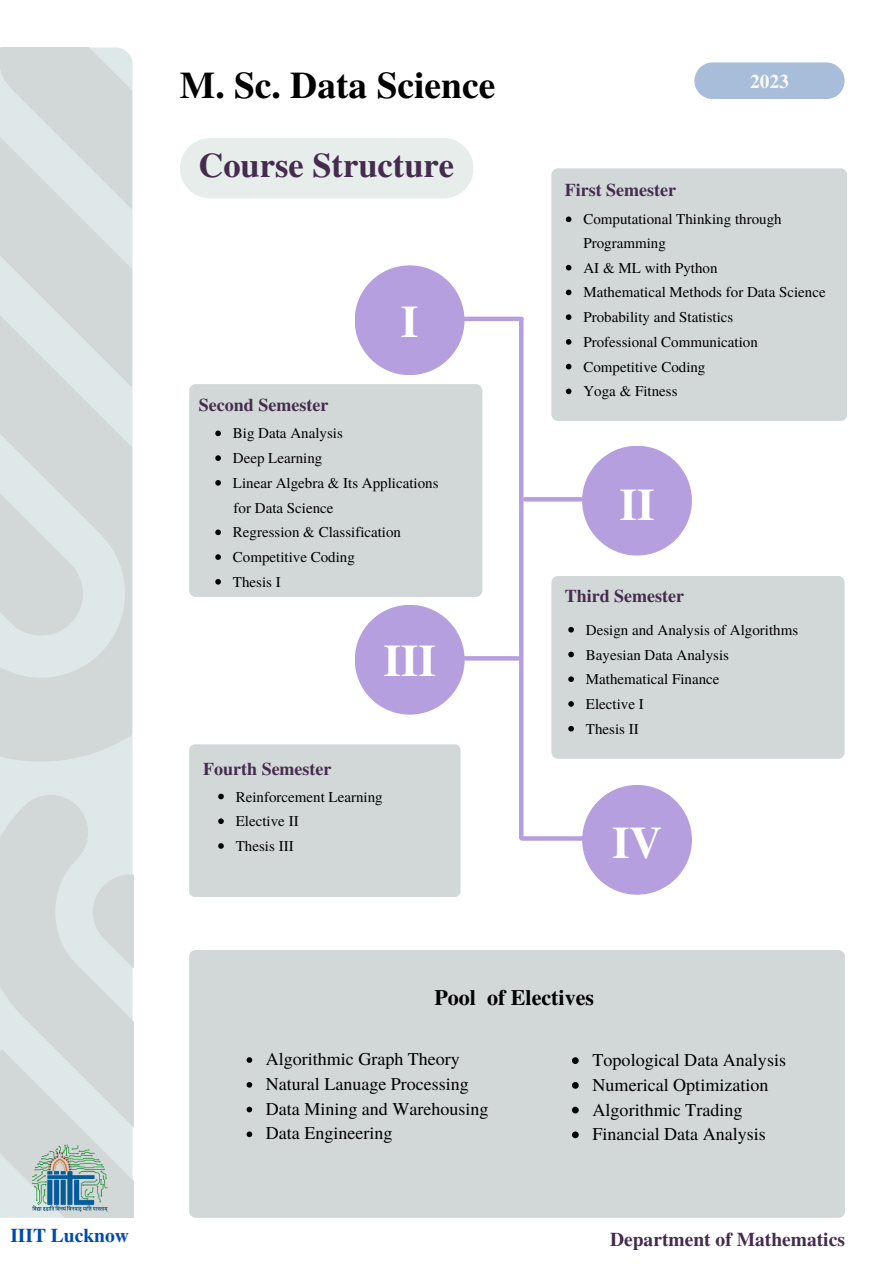
<style>
.page{position:relative;width:893px;height:1264px;background:#fff}
.page>*{position:absolute;margin:0;border:0;box-sizing:border-box;transform-origin:0 0}
.t1{font:700 45px "Te X Gyre Termes";color:#fff}
.t2{font:700 37.5px "Te X Gyre Termes";color:#000}
.t3{font:700 34.5px "Te X Gyre Termes";color:#452b4e}
.t4{font:700 22.05px "Te X Gyre Termes";color:#000}
.t5{font:700 19.5px "Te X Gyre Termes";color:#452b4e}
.t6{font:700 19.5px "Te X Gyre Termes";color:#004aad}
.t7{font:700 19.5px "Te X Gyre Termes";color:#f8f8f8}
.t8{font:18px/24.8px "Te X Gyre Termes";color:#000}
.t9{font:700 18px "Te X Gyre Termes";color:#452b4e}
.t10{font:15px/24.8px "Te X Gyre Termes";color:#000}
</style>
<div class="page">
<svg style="left:0;top:47px;width:132px;height:546px;background:#d6dddd"></svg>
<svg style="left:0;top:593px;width:133px;height:624px;background:#d7dede"></svg>
<div style="left:694px;top:62px;width:150px;height:37px;background:#a8bdd9;border-radius:18px"></div>
<div style="left:456px;top:316px;width:65px;height:5px;background:#b69fdf"></div>
<hr style="left:456px;top:656px;width:63px;height:4px;background:#b69fdf">
<hr style="left:525px;top:497px;width:65px;height:4px;background:#b69fdf">
<svg style="left:521px;top:836px;width:61px;height:4px"></svg>
<div style="left:354px;top:265px;width:110px;height:110px;background:#b69fdf;border-radius:50%"></div>
<div style="left:355px;top:605px;width:109px;height:109px;background:#b69fdf;border-radius:50%"></div>
<div style="left:582px;top:446px;width:109px;height:109px;background:#b69fdf;border-radius:50%"></div>
<div style="left:582px;top:785px;width:110px;height:109px;background:#b69fdf;border-radius:50%"></div>
<div style="left:180px;top:138px;width:293px;height:60px;background:#e6edea;border-radius:30px"></div>
<hr style="left:519px;top:320px;width:4px;height:517px;background:#b69fdf">
<div style="left:551px;top:168px;width:296px;height:253px;background:#d2d8d8;border-radius:7px"></div>
<div style="left:551px;top:576px;width:293px;height:182px;background:#d2d8d8;border-radius:7px"></div>
<div style="left:189px;top:949px;width:655px;height:268px;background:#d2d8d8;border-radius:7px"></div>
<div style="left:189px;top:384px;width:293px;height:213px;background:#d2d8d8;border-radius:7px"></div>
<div style="left:189px;top:744px;width:271px;height:153px;background:#d2d8d8;border-radius:6px"></div>
<svg style="left:566px;top:216px;width:5px;height:6px"></svg>
<svg style="left:566px;top:265px;width:5px;height:5px"></svg>
<svg style="left:566px;top:289px;width:5px;height:6px"></svg>
<svg style="left:566px;top:314px;width:5px;height:6px"></svg>
<svg style="left:566px;top:339px;width:5px;height:6px"></svg>
<svg style="left:566px;top:364px;width:5px;height:5px"></svg>
<svg style="left:566px;top:388px;width:5px;height:6px"></svg>
<svg style="left:215px;top:430px;width:6px;height:6px"></svg>
<svg style="left:215px;top:455px;width:6px;height:6px"></svg>
<svg style="left:215px;top:480px;width:6px;height:5px"></svg>
<svg style="left:215px;top:529px;width:6px;height:6px"></svg>
<svg style="left:215px;top:554px;width:6px;height:6px"></svg>
<svg style="left:215px;top:579px;width:6px;height:5px"></svg>
<svg style="left:568px;top:627px;width:6px;height:5px"></svg>
<svg style="left:568px;top:651px;width:6px;height:6px"></svg>
<svg style="left:568px;top:676px;width:6px;height:6px"></svg>
<svg style="left:568px;top:701px;width:6px;height:5px"></svg>
<svg style="left:568px;top:726px;width:6px;height:5px"></svg>
<svg style="left:218px;top:793px;width:6px;height:6px"></svg>
<svg style="left:218px;top:818px;width:6px;height:6px"></svg>
<svg style="left:218px;top:843px;width:6px;height:5px"></svg>
<svg style="left:246px;top:1057px;width:6px;height:5px"></svg>
<svg style="left:246px;top:1082px;width:6px;height:5px"></svg>
<svg style="left:246px;top:1106px;width:6px;height:6px"></svg>
<svg style="left:246px;top:1131px;width:6px;height:6px"></svg>
<svg style="left:572px;top:1057px;width:6px;height:6px"></svg>
<svg style="left:572px;top:1082px;width:6px;height:6px"></svg>
<svg style="left:572px;top:1106px;width:6px;height:7px"></svg>
<svg style="left:572px;top:1131px;width:6px;height:7px"></svg>
<img style="left:33px;top:1144px;width:75px;height:68px">
<h2 class="t2" style="left:180px;top:56px;width:317px">M. Sc. Data Science</h2>
<h3 class="t3" style="left:198px;top:138px;width:257px">Course Structure</h3>
<p class="t9" style="left:199px;top:391px;width:131px">Second Semester</p>
<h1 class="t1" style="left:401px;top:287px;width:19px">I</h1>
<p class="t10" style="left:233px;top:420px;width:207px">Big Data Analysis<br>Deep Learning<br>Linear Algebra &amp; Its Applications</p>
<p class="t10" style="left:233px;top:519px;width:170px">Regression &amp; Classification<br>Competitive Coding<br>Thesis I</p>
<p class="t10" style="left:234px;top:494px;width:101px">for Data Science</p>
<p class="t9" style="left:203px;top:754px;width:130px">Fourth Semester</p>
<h1 class="t1" style="left:383px;top:625px;width:54px">III</h1>
<p class="t10" style="left:236px;top:783px;width:148px">Reinforcement Learning<br>Elective II<br>Thesis III</p>
<p class="t9" style="left:564px;top:176px;width:113px">First Semester</p>
<h3 class="t7" style="left:750px;top:66px;width:40px">2023</h3>
<p class="t10" style="left:583px;top:206px;width:244px">Computational Thinking through<br>Programming<br>AI &amp; ML with Python<br>Mathematical Methods for Data Science<br>Probability and Statistics<br>Professional Communication<br>Competitive Coding<br>Yoga &amp; Fitness</p>
<h1 class="t1" style="left:619px;top:470px;width:36px">II</h1>
<p class="t9" style="left:564px;top:582px;width:121px">Third Semester</p>
<p class="t10" style="left:586px;top:616px;width:214px">Design and Analysis of Algorithms<br>Bayesian Data Analysis<br>Mathematical Finance<br>Elective I<br>Thesis II</p>
<h1 class="t1" style="left:612px;top:807px;width:51px">IV</h1>
<h3 class="t6" style="left:10px;top:1219px;width:120px">IIIT Lucknow</h3>
<h3 class="t4" style="left:434px;top:980px;width:161px">Pool of Electives</h3>
<p class="t8" style="left:266px;top:1045px;width:224px">Algorithmic Graph Theory<br>Natural Lanuage Processing<br>Data Mining and Warehousing<br>Data Engineering</p>
<p class="t8" style="left:592px;top:1046px;width:195px">Topological Data Analysis<br>Numerical Optimization<br>Algorithmic Trading<br>Financial Data Analysis</p>
<h3 class="t5" style="left:610px;top:1224px;width:236px">Department of Mathematics</h3>
</div>
